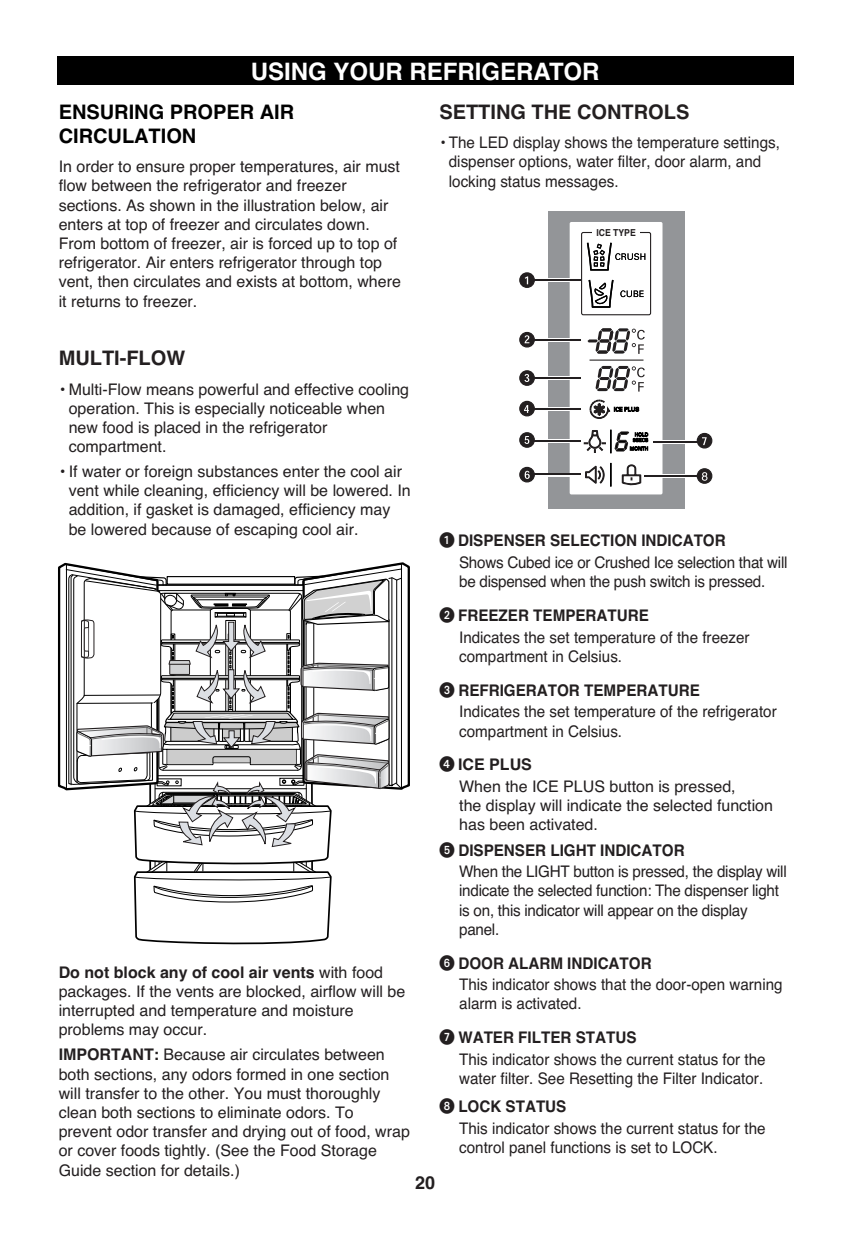
<style>
.page{position:relative;width:850px;height:1246px;background:#fff}
.page>*{position:absolute;margin:0;border:0;box-sizing:border-box;transform-origin:0 0}
.t1{font:700 24px "Helvetica";color:#fff}
.t2{font:700 20px/24px "Helvetica";color:#000}
.t3{font:700 20px "Helvetica";color:#231f20}
.t4{font:italic 700 18px "Helvetica";color:#231f20}
.t5{font:16px/19.2px "Helvetica";color:#231f20}
.t6{font:16px/19.2px "Helvetica";color:#231f20;scale:.95 1}
.t7{font:700 16px "Helvetica";color:#231f20;scale:.95 1}
.t8{font:700 16px "Helvetica";color:#231f20}
.t9{font:700 9.6px "Helvetica";color:#231f20;scale:.9 1}
.s1{font-family:"European Pi One"}
.s2{font-weight:700}
</style>
<div class="page">
<div style="left:57px;top:57px;width:737px;height:28px;background:#000"></div>
<svg style="left:57px;top:563px;width:353px;height:382px"></svg>
<div style="left:548px;top:211px;width:136px;height:298px;background:#939598"></div>
<div style="left:570px;top:222px;width:93px;height:272px;background:#fff;border-radius:2px"></div>
<hr style="left:590px;top:360px;width:54px;height:1px;background:#231f20">
<svg style="left:587px;top:328px;width:58px;height:26px"></svg>
<svg style="left:596px;top:366px;width:49px;height:26px"></svg>
<div style="left:581px;top:232px;width:70px;height:83px;border:1px solid #231f20;border-radius:2px"></div>
<div style="left:592px;top:226px;width:48px;height:12px;background:#fff"></div>
<svg style="left:620px;top:290px;width:24px;height:7px"></svg>
<svg style="left:589px;top:280px;width:25px;height:28px"></svg>
<svg style="left:587px;top:243px;width:58px;height:28px"></svg>
<svg style="left:611px;top:463px;width:1px;height:24px"></svg>
<svg style="left:584px;top:429px;width:64px;height:24px"></svg>
<svg style="left:585px;top:466px;width:19px;height:17px"></svg>
<svg style="left:622px;top:465px;width:19px;height:21px"></svg>
<svg style="left:590px;top:400px;width:49px;height:19px"></svg>
<hr style="left:534px;top:279px;width:46px;height:3px;background:#fff">
<hr style="left:534px;top:280px;width:47px;height:1px;background:#231f20">
<hr style="left:534px;top:339px;width:46px;height:3px;background:#fff">
<hr style="left:534px;top:340px;width:47px;height:1px;background:#231f20">
<hr style="left:534px;top:377px;width:46px;height:3px;background:#fff">
<hr style="left:534px;top:378px;width:47px;height:1px;background:#231f20">
<hr style="left:534px;top:408px;width:46px;height:3px;background:#fff">
<hr style="left:534px;top:409px;width:47px;height:1px;background:#231f20">
<svg style="left:535px;top:439px;width:45px;height:4px"></svg>
<hr style="left:534px;top:440px;width:47px;height:1px;background:#231f20">
<hr style="left:534px;top:473px;width:46px;height:3px;background:#fff">
<hr style="left:534px;top:474px;width:47px;height:1px;background:#231f20">
<hr style="left:644px;top:475px;width:54px;height:3px;background:#fff">
<hr style="left:645px;top:475px;width:53px;height:2px;background:#231f20">
<hr style="left:653px;top:440px;width:45px;height:3px;background:#fff">
<hr style="left:653px;top:441px;width:45px;height:1px;background:#231f20">
<svg style="left:519px;top:332px;width:16px;height:16px"></svg>
<svg style="left:525px;top:335px;width:4px;height:8px"></svg>
<div style="left:519px;top:370px;width:16px;height:16px;background:#231f20;border:1px solid #231f20;border-radius:50%"></div>
<svg style="left:525px;top:374px;width:4px;height:8px"></svg>
<div style="left:519px;top:401px;width:16px;height:15px;background:#231f20;border:1px solid #231f20;border-radius:50%"></div>
<svg style="left:524px;top:405px;width:5px;height:8px"></svg>
<div style="left:519px;top:272px;width:16px;height:16px;background:#231f20;border:1px solid #231f20;border-radius:50%"></div>
<svg style="left:525px;top:276px;width:3px;height:8px"></svg>
<div style="left:519px;top:432px;width:16px;height:16px;background:#231f20;border:1px solid #231f20;border-radius:50%"></div>
<svg style="left:524px;top:436px;width:5px;height:8px"></svg>
<div style="left:697px;top:433px;width:15px;height:16px;background:#231f20;border:1px solid #231f20;border-radius:50%"></div>
<svg style="left:702px;top:437px;width:5px;height:8px"></svg>
<div style="left:519px;top:467px;width:16px;height:16px;background:#231f20;border:1px solid #231f20;border-radius:50%"></div>
<svg style="left:525px;top:471px;width:5px;height:8px"></svg>
<div style="left:697px;top:468px;width:15px;height:16px;background:#231f20;border:1px solid #231f20;border-radius:50%"></div>
<svg style="left:702px;top:472px;width:6px;height:9px"></svg>
<h1 class="t1" style="left:251px;top:62px;width:350px">USING YOUR REFRIGERATOR</h1>
<p class="t2" style="left:59px;top:102px;width:237px">ENSURING PROPER AIR<br>CIRCULATION</p>
<p class="t5" style="left:59px;top:159px;width:344px">In order to ensure proper temperatures, air must flow between the refrigerator and freezer sections. As shown in the illustration below, air enters at top of freezer and circulates down.<br>From bottom of freezer, air is forced up to top of refrigerator. Air enters refrigerator through top vent, then circulates and exists at bottom, where it returns to freezer.</p>
<p class="t3" style="left:439px;top:104px;width:251px">SETTING THE CONTROLS</p>
<p class="t6" style="left:449px;top:135px;width:350px;text-indent:-10px">• The LED display shows the temperature settings, dispenser options, water filter, door alarm, and locking status messages.</p>
<p class="t9" style="left:596px;top:229px;width:45px">ICE TYPE</p>
<p class="t3" style="left:59px;top:351px;width:128px">MULTI-FLOW</p>
<p class="t5" style="left:69px;top:381px;width:342px;text-indent:-10px">• Multi-Flow means powerful and effective cooling operation. This is especially noticeable when new food is placed in the refrigerator compartment.</p>
<p class="t5" style="left:69px;top:463px;width:344px;text-indent:-10px">• If water or foreign substances enter the cool air vent while cleaning, efficiency will be lowered. In addition, if gasket is damaged, efficiency may be lowered because of escaping cool air.</p>
<p class="t6" style="left:459px;top:532px;width:347px;line-height:21.6px;text-indent:-20px"><span class="s1">-</span> <span class="s2">DISPENSER SELECTION INDICATOR<br></span>Shows Cubed ice or Crushed Ice selection that will</p>
<p class="t6" style="left:459px;top:574px;width:324px">be dispensed when the push switch is pressed.</p>
<p class="t7" style="left:458px;top:610px;width:202px">FREEZER TEMPERATURE</p>
<p class="t6" style="left:459px;top:629px;width:307px">Indicates the set temperature of the freezer compartment in Celsius.</p>
<p class="t7" style="left:458px;top:684px;width:256px">REFRIGERATOR TEMPERATURE</p>
<p class="t6" style="left:459px;top:704px;width:336px">Indicates the set temperature of the refrigerator compartment in Celsius.</p>
<p class="t8" style="left:458px;top:759px;width:75px">ICE PLUS</p>
<p class="t5" style="left:459px;top:778px;width:315px">When the ICE PLUS button is pressed,<br>the display will indicate the selected function has been activated.</p>
<p class="t7" style="left:458px;top:844px;width:240px">DISPENSER LIGHT INDICATOR</p>
<p class="t6" style="left:459px;top:864px;width:346px">When the LIGHT button is pressed, the display will indicate the selected function: The dispenser light is on, this indicator will appear on the display panel.</p>
<p class="t7" style="left:458px;top:957px;width:205px">DOOR ALARM INDICATOR</p>
<p class="t6" style="left:459px;top:977px;width:342px">This indicator shows that the door-open warning alarm is activated.</p>
<p class="t7" style="left:458px;top:1032px;width:189px">WATER FILTER STATUS</p>
<p class="t6" style="left:459px;top:1051px;width:324px">This indicator shows the current status for the water filter. See Resetting the Filter Indicator.</p>
<p class="t7" style="left:458px;top:1101px;width:115px">LOCK STATUS</p>
<p class="t6" style="left:459px;top:1120px;width:324px">This indicator shows the current status for the control panel functions is set to LOCK.</p>
<p class="t5" style="left:59px;top:964px;width:348px"><span class="s2">Do not block any of cool air vents</span> with food packages. If the vents are blocked, airflow will be interrupted and temperature and moisture problems may occur.</p>
<p class="t5" style="left:59px;top:1047px;width:353px"><span class="s2">IMPORTANT:</span> Because air circulates between both sections, any odors formed in one section will transfer to the other. You must thoroughly clean both sections to eliminate odors. To prevent odor transfer and drying out of food, wrap or cover foods tightly. (See the Food Storage Guide section for details.)</p>
<p class="t4" style="left:415px;top:1176px;width:22px">20</p>
</div>
